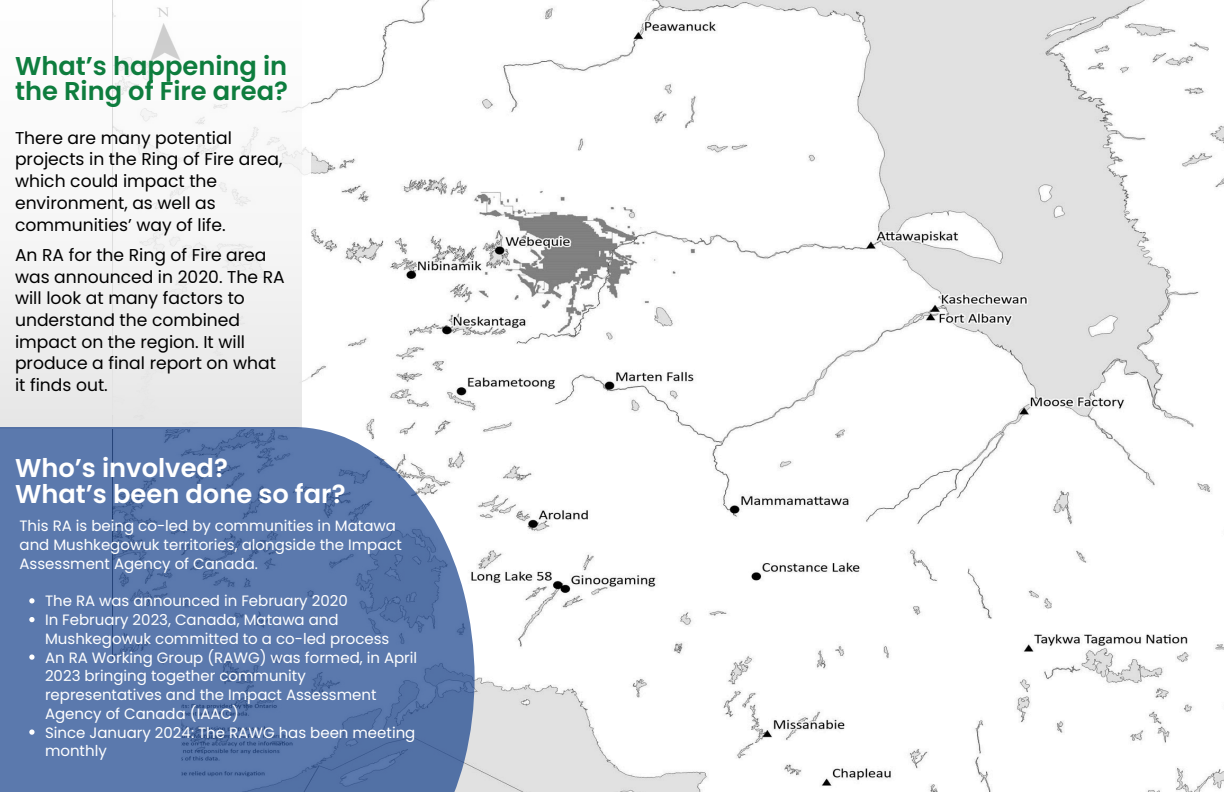
<style>
.page{position:relative;width:1224px;height:792px;background:#fff}
.page>*{position:absolute;margin:0;border:0;box-sizing:border-box;transform-origin:0 0}
.t1{font:600 25.7px/25.5px "Poppins";color:#0e7d3e}
.t2{font:600 25.7px/25.5px "Poppins";color:#fff}
.t3{font:17.2px/21.7px "Poppins";color:#000}
.t4{font:15px/18.8px "Poppins";color:#fff}
</style>
<div class="page">
<img style="left:301px;top:0;width:923px;height:792px">
<div style="left:0;top:0;width:310px;height:415px;background:#fff"></div>
<div style="left:0;top:0;width:301px;height:429px;background:linear-gradient(to right,#f4f4f4,#f4f4f4)"></div>
<svg style="left:0;top:427px;width:475px;height:365px;background:#617dae"></svg>
<svg style="left:29px;top:598px;width:6px;height:5px"></svg>
<svg style="left:29px;top:617px;width:6px;height:5px"></svg>
<svg style="left:29px;top:654px;width:6px;height:6px"></svg>
<svg style="left:29px;top:729px;width:6px;height:6px"></svg>
<p class="t1" style="left:15px;top:53px;width:274px">What’s happening in the Ring of Fire area?</p>
<h1 class="t3" style="left:15px;top:127px;width:269px">There are many potential projects in the Ring of Fire area, which could impact the environment, as well as communities’ way of life.</h1>
<h2 class="t3" style="left:15px;top:244px;width:271px">An RA for the Ring of Fire area was announced in 2020. The RA will look at many factors to understand the combined impact on the region. It will produce a final report on what it finds out.</h2>
<h2 class="t2" style="left:15px;top:456px;width:332px">Who’s involved?<br>What’s been done so far?</h2>
<p class="t4" style="left:20px;top:517px;width:384px">This RA is being co-led by communities in Matawa and Mushkegowuk territories, alongside the Impact<br>Assessment Agency of Canada.</p>
<h1 class="t4" style="left:45px;top:592px;width:304px">The RA was announced in February 2020</h1>
<p class="t4" style="left:45px;top:611px;width:346px">In February 2023, Canada, Matawa and<br>Mushkegowuk committed to a co-led process</p>
<p class="t4" style="left:45px;top:648px;width:374px">An RA Working Group (RAWG) was formed, in April 2023 bringing together community representatives and the Impact Assessment Agency of Canada (IAAC)</p>
<p class="t4" style="left:45px;top:723px;width:372px">Since January 2024: The RAWG has been meeting monthly</p>
</div>
